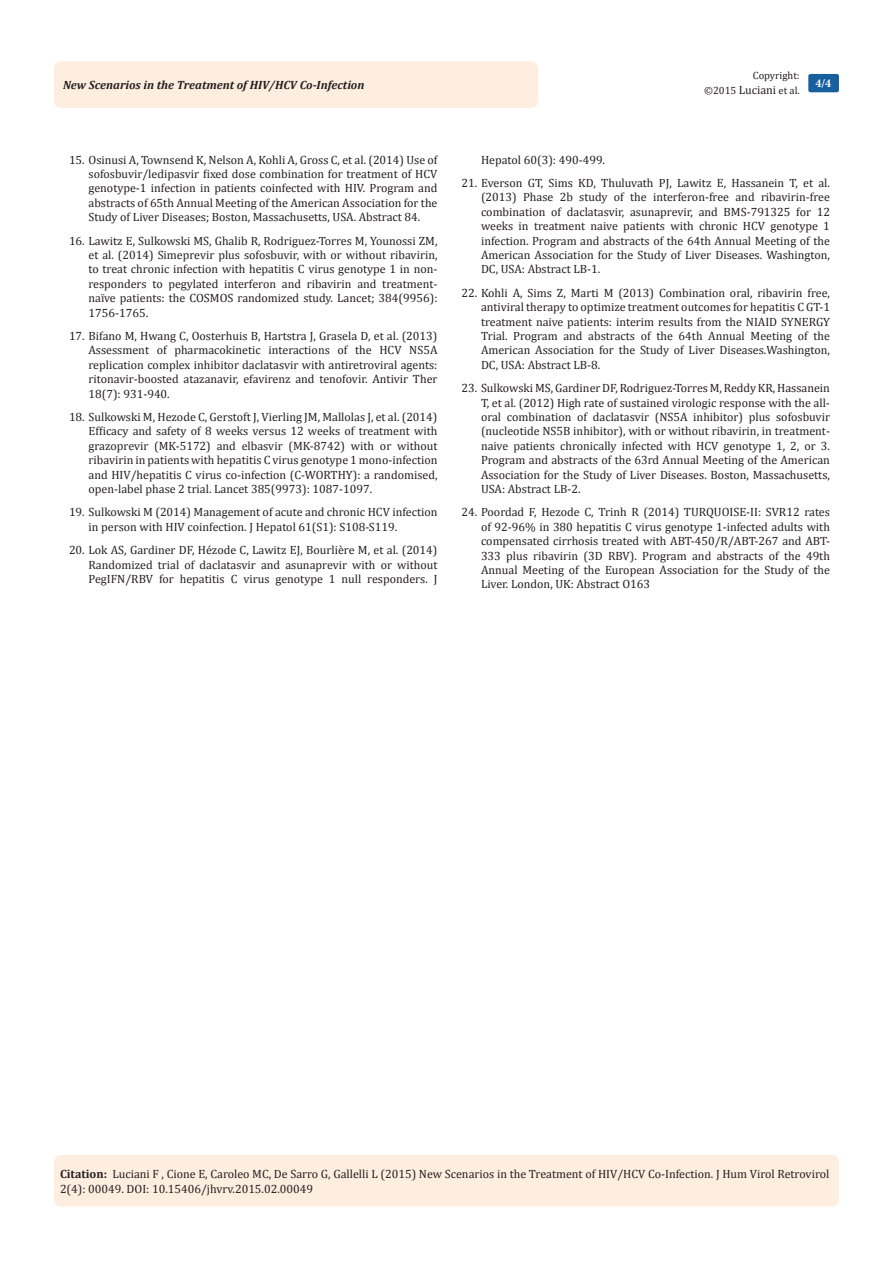
<style>
.page{position:relative;width:893px;height:1263px;background:#fff}
.page>*{position:absolute;margin:0;border:0;box-sizing:border-box;transform-origin:0 0}
.Citation{font:12px/14.4px "Cambria";color:#231f20;text-align:justify}
.t1{font:italic 700 12px "Cambria";color:#231f20}
.t2{font:700 12px "Minion Pro";color:#fff}
.t3{font:10.5px "Cambria";color:#231f20}
.s1{font-size:12px}
.s2{font-weight:700}
</style>
<div class="page">
<div style="left:54px;top:61px;width:484px;height:47px;background:#feeee0;border-radius:8px"></div>
<div style="left:808px;top:74px;width:31px;height:18px;background:#18609d;border-radius:2px"></div>
<div style="left:54px;top:1155px;width:785px;height:51px;background:#feeee0;border-radius:7px"></div>
<p class="t3" style="left:753px;top:69px;width:48px">Copyright:</p>
<p class="t3" style="left:704px;top:84px;width:97px">©2015 <span class="s1">Luciani</span> et al.</p>
<p class="t1" style="left:63px;top:77px;width:303px">New Scenarios in the Treatment of HIV/HCV Co-Infection</p>
<p class="t2" style="left:815px;top:75px;width:17px">4/4</p>
<p class="Citation" style="left:88px;top:152px;width:350px;text-indent:-20px">15. Osinusi A, Townsend K, Nelson A, Kohli A, Gross C, et al. (2014) Use of sofosbuvir/ledipasvir fixed dose combination for treatment of HCV genotype-1 infection in patients coinfected with HIV. Program and abstracts of 65th Annual Meeting of the American Association for the Study of Liver Diseases; Boston, Massachusetts, USA. Abstract 84.</p>
<p class="Citation" style="left:88px;top:233px;width:350px;text-indent:-20px">16. Lawitz E, Sulkowski MS, Ghalib R, Rodriguez-Torres M, Younossi ZM, et al. (2014) Simeprevir plus sofosbuvir, with or without ribavirin, to treat chronic infection with hepatitis C virus genotype 1 in non&shy;responders to pegylated interferon and ribavirin and treatment&shy;naïve patients: the COSMOS randomized study. Lancet; 384(9956):<br>1756-1765.</p>
<p class="Citation" style="left:88px;top:329px;width:350px;text-indent:-20px">17. Bifano M, Hwang C, Oosterhuis B, Hartstra J, Grasela D, et al. (2013)<br>Assessment of pharmacokinetic interactions of the HCV NS5A replication complex inhibitor daclatasvir with antiretroviral agents: ritonavir-boosted atazanavir, efavirenz and tenofovir. Antivir Ther 18(7): 931-940.</p>
<p class="Citation" style="left:88px;top:410px;width:350px;text-indent:-20px">18. Sulkowski M, Hezode C, Gerstoft J, Vierling JM, Mallolas J, et al. (2014)<br>Efficacy and safety of 8 weeks versus 12 weeks of treatment with grazoprevir (MK-5172) and elbasvir (MK-8742) with or without ribavirin in patients with hepatitis C virus genotype 1 mono-infection and HIV/hepatitis C virus co-infection (C-WORTHY): a randomised, open-label phase 2 trial. Lancet 385(9973): 1087-1097.</p>
<p class="Citation" style="left:88px;top:505px;width:350px;text-indent:-20px">19. Sulkowski M (2014) Management of acute and chronic HCV infection in person with HIV coinfection. J Hepatol 61(S1): S108-S119.</p>
<p class="Citation" style="left:88px;top:543px;width:350px;text-indent:-20px">20. Lok AS, Gardiner DF, Hézode C, Lawitz EJ, Bourlière M, et al. (2014)<br>Randomized trial of daclatasvir and asunaprevir with or without PegIFN/RBV for hepatitis C virus genotype 1 null responders. J</p>
<p class="Citation" style="left:481px;top:152px;width:126px">Hepatol 60(3): 490-499.</p>
<p class="Citation" style="left:481px;top:176px;width:350px;text-indent:-20px">21. Everson GT, Sims KD, Thuluvath PJ, Lawitz E, Hassanein T, et al. (2013) Phase 2b study of the interferon-free and ribavirin-free combination of daclatasvir, asunaprevir, and BMS-791325 for 12 weeks in treatment naive patients with chronic HCV genotype 1 infection. Program and abstracts of the 64th Annual Meeting of the American Association for the Study of Liver Diseases. Washington, DC, USA: Abstract LB-1.</p>
<p class="Citation" style="left:481px;top:285px;width:350px;text-indent:-20px">22. Kohli A, Sims Z, Marti M (2013) Combination oral, ribavirin free, antiviral therapy to optimize treatment outcomes for hepatitis C GT-1 treatment naive patients: interim results from the NIAID SYNERGY Trial. Program and abstracts of the 64th Annual Meeting of the American Association for the Study of Liver Diseases.Washington, DC, USA: Abstract LB-8.</p>
<p class="Citation" style="left:481px;top:381px;width:350px;text-indent:-20px">23. Sulkowski MS, Gardiner DF, Rodriguez-Torres M, Reddy KR, Hassanein T, et al. (2012) High rate of sustained virologic response with the all&shy;oral combination of daclatasvir (NS5A inhibitor) plus sofosbuvir (nucleotide NS5B inhibitor), with or without ribavirin, in treatment&shy;naive patients chronically infected with HCV genotype 1, 2, or 3.<br>Program and abstracts of the 63rd Annual Meeting of the American Association for the Study of Liver Diseases. Boston, Massachusetts, USA: Abstract LB-2.</p>
<p class="Citation" style="left:481px;top:505px;width:350px;text-indent:-20px">24. Poordad F, Hezode C, Trinh R (2014) TURQUOISE-II: SVR12 rates of 92-96% in 380 hepatitis C virus genotype 1-infected adults with compensated cirrhosis treated with ABT-450/R/ABT-267 and ABT-333 plus ribavirin (3D RBV). Program and abstracts of the 49th Annual Meeting of the European Association for the Study of the Liver. London, UK: Abstract O163</p>
<p class="Citation" style="left:60px;top:1167px;width:771px"><span class="s2">Citation:</span> Luciani F , Cione E, Caroleo MC, De Sarro G, Gallelli L (2015) New Scenarios in the Treatment of HIV/HCV Co-Infection. J Hum Virol Retrovirol<br>2(4): 00049. DOI: 10.15406/jhvrv.2015.02.00049</p>
</div>
